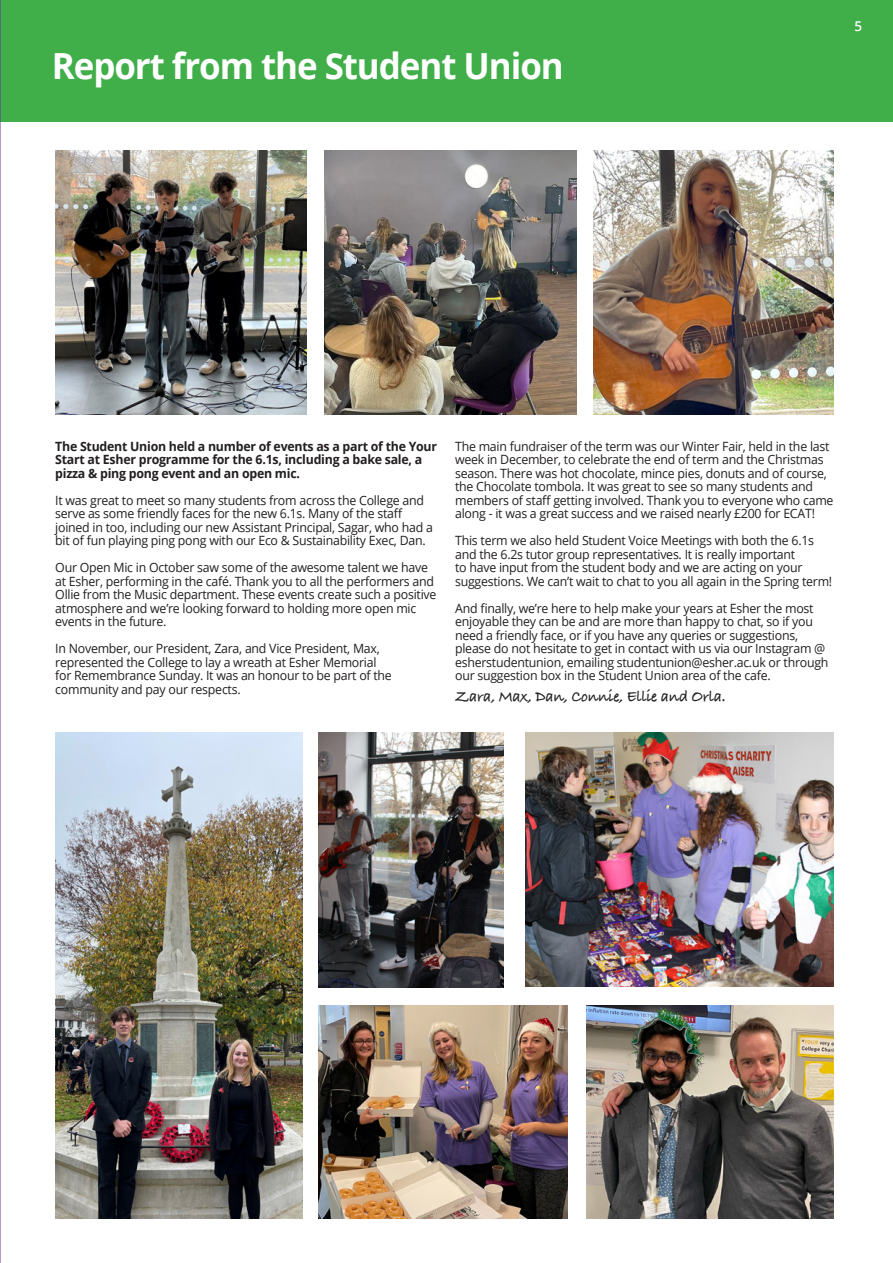
<style>
.page{position:relative;width:893px;height:1263px;background:#fff}
.page>*{position:absolute;margin:0;border:0;box-sizing:border-box;transform-origin:0 0}
.t1{font:700 36px "Open Sans";letter-spacing:-.03em;color:#fff}
.t2{font:700 16.5px "Bradley Hand ITCTT";letter-spacing:-.02em;color:#231f20}
.t3{font:600 13.5px "Open Sans";color:#fff}
.t4{font:12.75px/13.5px "Open Sans";letter-spacing:-.02em;color:#231f20}
.t5{font:700 12.75px/13.5px "Open Sans";letter-spacing:-.02em;color:#231f20}
.s1{font-family:"Open Sans";font-weight:400}
</style>
<div class="page">
<div style="left:0;top:0;width:893px;height:121px;background:#40ae49"></div>
<img style="left:55px;top:151px;width:252px;height:264px">
<img style="left:325px;top:151px;width:251px;height:264px">
<img style="left:593px;top:151px;width:240px;height:264px">
<img style="left:319px;top:732px;width:184px;height:256px">
<img style="left:55px;top:732px;width:247px;height:486px">
<img style="left:526px;top:733px;width:307px;height:253px">
<img style="left:586px;top:1006px;width:247px;height:212px">
<img style="left:319px;top:1006px;width:249px;height:212px">
<h1 class="t1" style="left:52px;top:40px;width:514px">Report from the Student Union</h1>
<p class="t3" style="left:854px;top:18px;width:9px">5</p>
<p class="t5" style="left:55px;top:439px;width:383px">The Student Union held a number of events as a part of the Your<br>Start at Esher programme for the 6.1s, including a bake sale, a pizza &amp; ping pong event and an open mic.</p>
<p class="t4" style="left:55px;top:495px;width:379px">It was great to meet so many students from across the College and serve as some friendly faces for the new 6.1s. Many of the staff joined in too, including our new Assistant Principal, Sagar, who had a bit of fun playing ping pong with our Eco &amp; Sustainability Exec, Dan.</p>
<p class="t4" style="left:55px;top:562px;width:383px">Our Open Mic in October saw some of the awesome talent we have at Esher, performing in the café. Thank you to all the performers and Ollie from the Music department. These events create such a positive atmosphere and we’re looking forward to holding more open mic events in the future.</p>
<p class="t4" style="left:55px;top:643px;width:338px">In November, our President, Zara, and Vice President, Max, represented the College to lay a wreath at Esher Memorial for Remembrance Sunday. It was an honour to be part of the community and pay our respects.</p>
<p class="t4" style="left:455px;top:441px;width:380px">The main fundraiser of the term was our Winter Fair, held in the last week in December, to celebrate the end of term and the Christmas season. There was hot chocolate, mince pies, donuts and of course, the Chocolate tombola. It was great to see so many students and members of staff getting involved. Thank you to everyone who came along - it was a great success and we raised nearly £200 for ECAT!</p>
<p class="t4" style="left:455px;top:535px;width:379px">This term we also held Student Voice Meetings with both the 6.1s and the 6.2s tutor group representatives. It is really important<br>to have input from the student body and we are acting on your suggestions. We can’t wait to chat to you all again in the Spring term!</p>
<p class="t4" style="left:455px;top:601px;width:375px">And finally, we’re here to help make your years at Esher the most enjoyable they can be and are more than happy to chat, so if you need a friendly face, or if you have any queries or suggestions, please do not hesitate to get in contact with us via our Instagram @ esherstudentunion, emailing studentunion@esher.ac.uk or through our suggestion box in the Student Union area of the cafe.</p>
<p class="t2" style="left:455px;top:689px;width:272px">Zara, Max, Dan, Connie, Ellie and Orla<span class="s1">.</span></p>
</div>
